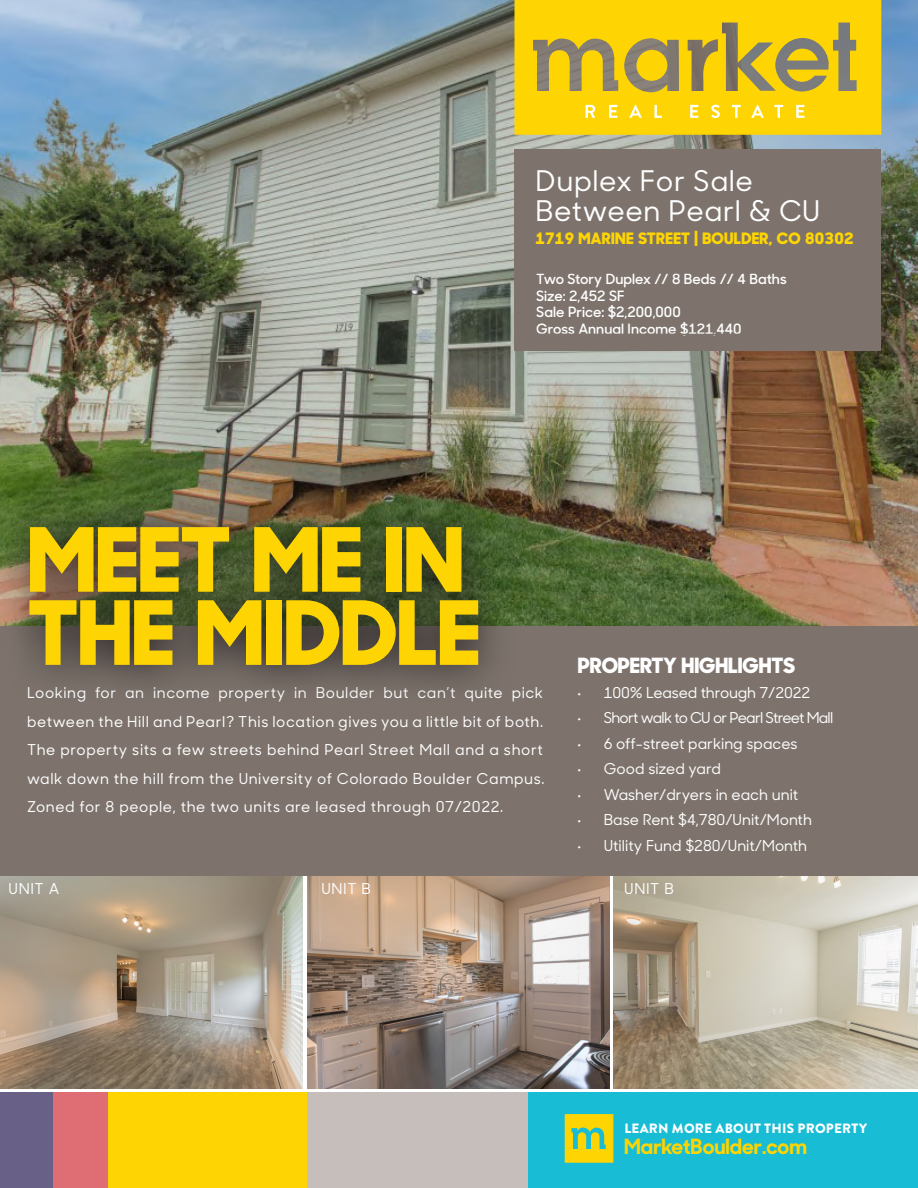
<style>
.page{position:relative;width:918px;height:1188px;background:#fff}
.page>*{position:absolute;margin:0;border:0;box-sizing:border-box;transform-origin:0 0}
.t1{font:800 88.5px "Sharp Sans No 1";color:#fed503}
.t2{font:500 28.5px "Sharp Sans No 1";letter-spacing:.02em;color:#fff}
.t3{font:800 21px "Sharp Sans No 1";color:#fff}
.t4{font:700 21px "Sharp Sans No 1";color:#fed503}
.t5{font:800 15.75px "Sharp Sans No 1";letter-spacing:.02em;color:#fed503}
.t6{font:500 15px/28.5px "Sharp Sans No 1";color:#fff;text-align:justify}
.t7{font:500 15px "Sharp Sans No 1";letter-spacing:-.05em;color:#fff}
.t8{font:600 14.25px "Sharp Sans No 1";color:#fff}
.t9{font:900 13.5px "Brandon Grotesque";letter-spacing:.02em;color:#fff}
</style>
<div class="page">
<img style="left:613px;top:876px;width:305px;height:213px">
<img style="left:0;top:0;width:918px;height:627px">
<img style="left:0;top:876px;width:303px;height:213px">
<img style="left:307px;top:876px;width:303px;height:213px">
<div style="left:528px;top:1093px;width:390px;height:95px;background:#18bdd5"></div>
<div style="left:306px;top:1093px;width:222px;height:95px;background:#c6bebb"></div>
<div style="left:107px;top:1093px;width:199px;height:95px;background:#fed503"></div>
<div style="left:53px;top:1093px;width:54px;height:95px;background:#de6d74"></div>
<div style="left:0;top:1093px;width:53px;height:95px;background:#686086"></div>
<svg style="left:514px;top:0;width:367px;height:135px;background:#e5c319"></svg>
<svg style="left:586px;top:105px;width:9px;height:13px"></svg>
<svg style="left:609px;top:105px;width:8px;height:13px"></svg>
<svg style="left:629px;top:105px;width:13px;height:13px"></svg>
<svg style="left:654px;top:105px;width:8px;height:13px"></svg>
<svg style="left:690px;top:105px;width:8px;height:13px"></svg>
<svg style="left:711px;top:105px;width:9px;height:13px"></svg>
<svg style="left:732px;top:105px;width:9px;height:13px"></svg>
<svg style="left:751px;top:105px;width:13px;height:13px"></svg>
<svg style="left:774px;top:105px;width:9px;height:13px"></svg>
<svg style="left:796px;top:105px;width:8px;height:13px"></svg>
<div style="left:514px;top:150px;width:367px;height:201px;background:#7d736c"></div>
<div style="left:0;top:627px;width:918px;height:249px;background:#7d736c"></div>
<svg style="left:0;top:488px;width:516px;height:198px;background:#52533c"></svg>
<svg style="left:565px;top:1114px;width:48px;height:49px;background:#d7d026"></svg>
<p class="t2" style="left:536px;top:160px;width:219px">Duplex For Sale</p>
<p class="t2" style="left:536px;top:190px;width:286px">Between Pearl &amp; CU</p>
<p class="t5" style="left:536px;top:227px;width:320px">1719 MARINE STREET | BOULDER, CO 80302</p>
<p class="t8" style="left:536px;top:269px;width:252px">Two Story Duplex // 8 Beds // 4 Baths</p>
<p class="t8" style="left:536px;top:285px;width:90px">Size: 2,452 SF</p>
<p class="t8" style="left:536px;top:302px;width:146px">Sale Price: $2,200,000</p>
<p class="t8" style="left:536px;top:318px;width:207px">Gross Annual Income $121,440</p>
<p class="t1" style="left:28px;top:495px;width:437px">MEET ME IN</p>
<p class="t1" style="left:28px;top:568px;width:454px">THE MIDDLE</p>
<p class="t3" style="left:578px;top:650px;width:219px">PROPERTY HIGHLIGHTS</p>
<p class="t6" style="left:27px;top:678px;width:519px">Looking for an income property in Boulder but can’t quite pick between the Hill and Pearl? This location gives you a little bit of both.<br>The property sits a few streets behind Pearl Street Mall and a short walk down the hill from the University of Colorado Boulder Campus.<br>Zoned for 8 people, the two units are leased through 07/2022.</p>
<p class="t6" style="left:577px;top:677px;width:235px">• 100% Leased through 7/2022</p>
<p class="t7" style="left:577px;top:707px;width:258px">• Short walk to CU or Pearl Street Mall</p>
<p class="t6" style="left:577px;top:728px;width:223px">• 6 off-street parking spaces</p>
<p class="t6" style="left:577px;top:754px;width:146px">• Good sized yard</p>
<p class="t6" style="left:577px;top:779px;width:223px">• Washer/dryers in each unit</p>
<p class="t6" style="left:577px;top:805px;width:237px">• Base Rent $4,780/Unit/Month</p>
<p class="t6" style="left:577px;top:830px;width:232px">• Utility Fund $280/Unit/Month</p>
<p class="t6" style="left:9px;top:873px;width:52px">UNIT A</p>
<p class="t6" style="left:322px;top:873px;width:51px">UNIT B</p>
<p class="t6" style="left:624px;top:873px;width:51px">UNIT B</p>
<p class="t9" style="left:624px;top:1119px;width:244px">LEARN MORE ABOUT THIS PROPERTY</p>
<p class="t4" style="left:624px;top:1131px;width:184px">MarketBoulder.com</p>
</div>
